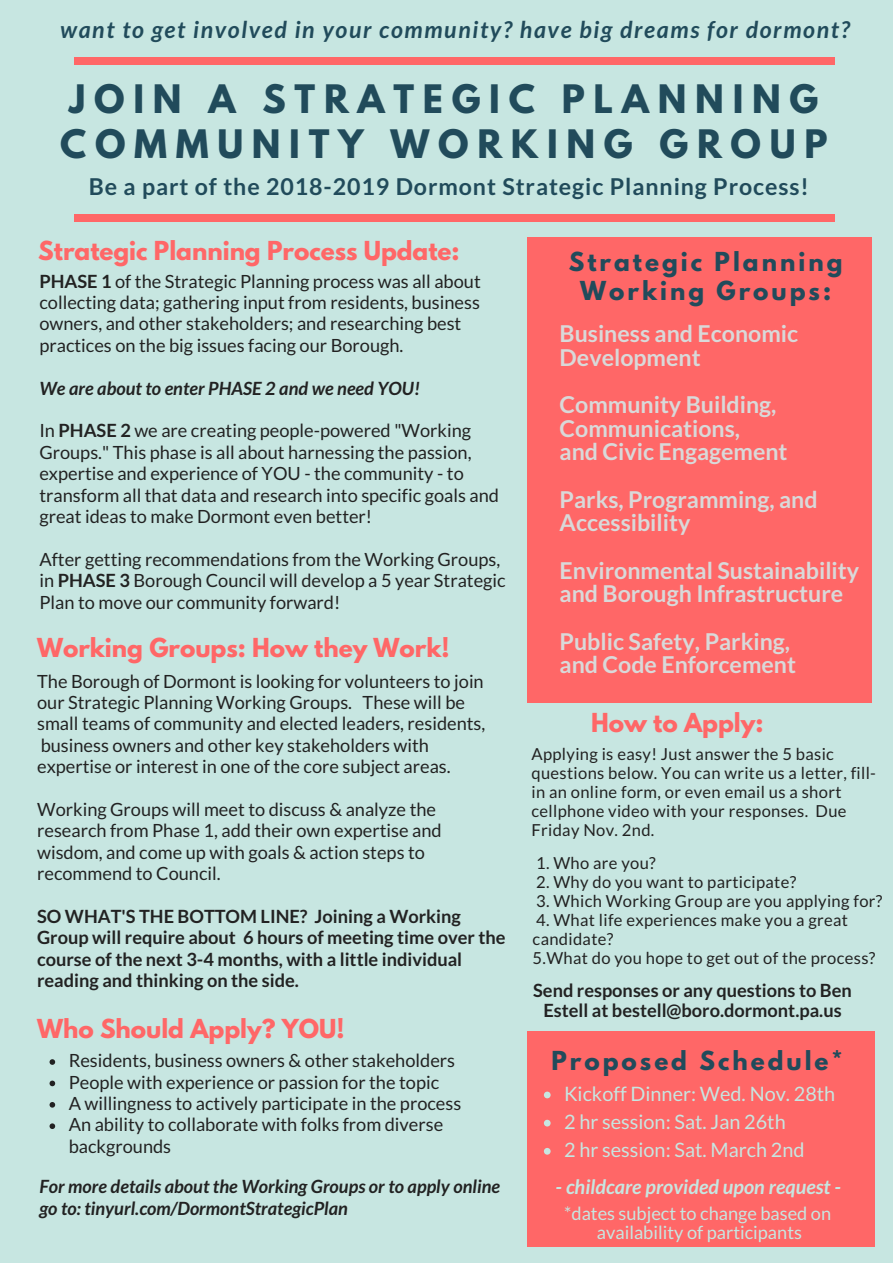
<style>
.page{position:relative;width:893px;height:1263px;background:#c7e6e1}
.page>*{position:absolute;margin:0;border:0;box-sizing:border-box;transform-origin:0 0}
.t1{font:700 34.8px/45px "League Spartan";letter-spacing:.25em;color:#214b5b}
.t2{font:700 23.25px/23.7px "Lato";color:#d9d9d9}
.t3{font:700 23.25px "League Spartan";color:#ff6767}
.t4{font:italic 700 23.25px "Lato";letter-spacing:.07em;color:#214b5b}
.t5{font:700 23.25px "Lato";letter-spacing:.04em;color:#214b5b}
.t6{font:700 23.25px/29.2px "League Spartan";letter-spacing:.13em;color:#214b5b;text-align:center}
.t7{font:19.8px/28.2px "Lato";color:#c7e6e1}
.t8{font:italic 700 19.8px "Lato";color:#c7e6e1}
.t9{font:18.15px/21.5px "Lato";color:#222}
.t10{font:700 18.15px/21.5px "Lato";color:#222}
.t11{font:italic 700 18.15px/21.5px "Lato";color:#222}
.t12{font:18.15px/19.2px "Lato";color:#c7e6e1;text-align:center}
.t13{font:16.5px/19.2px "Lato";letter-spacing:.02em;color:#222}
.s1{font-weight:700}
</style>
<div class="page">
<div style="left:74px;top:57px;width:761px;height:8px;background:#ff6767"></div>
<div style="left:527px;top:238px;width:344px;height:465px;background:#ff6767"></div>
<div style="left:74px;top:214px;width:761px;height:8px;background:#ff6767"></div>
<div style="left:527px;top:1031px;width:348px;height:215px;background:#ff6767"></div>
<svg style="left:544px;top:1091px;width:7px;height:7px"></svg>
<svg style="left:544px;top:1120px;width:7px;height:6px"></svg>
<svg style="left:544px;top:1148px;width:7px;height:7px"></svg>
<svg style="left:50px;top:1059px;width:5px;height:6px"></svg>
<svg style="left:50px;top:1080px;width:5px;height:6px"></svg>
<svg style="left:50px;top:1102px;width:5px;height:5px"></svg>
<svg style="left:50px;top:1123px;width:5px;height:6px"></svg>
<p class="t4" style="left:60px;top:15px;width:791px">want to get involved in your community? have big dreams for dormont?</p>
<h1 class="t1" style="left:60px;top:81px;width:769px">JOIN A STRATEGIC PLANNING<br>COMMUNITY WORKING GROUP</h1>
<p class="t5" style="left:89px;top:172px;width:721px">Be a part of the 2018-2019 Dormont Strategic Planning Process!</p>
<p class="t3" style="left:38px;top:239px;width:423px">Strategic Planning Process Update:</p>
<p class="t9" style="left:39px;top:270px;width:443px"><span class="s1">PHASE 1</span> of the Strategic Planning process was all about collecting data; gathering input from residents, business owners, and other stakeholders; and researching best practices on the big issues facing our Borough.</p>
<p class="t11" style="left:39px;top:377px;width:382px">We are about to enter PHASE 2 and we need YOU!</p>
<p class="t9" style="left:39px;top:420px;width:461px">In <span class="s1">PHASE 2</span> we are creating people-powered "Working Groups." This phase is all about harnessing the passion, expertise and experience of YOU - the community - to transform all that data and research into specific goals and great ideas to make Dormont even better!</p>
<p class="t9" style="left:39px;top:548px;width:468px">After getting recommendations from the Working Groups, in <span class="s1">PHASE 3</span> Borough Council will develop a 5 year Strategic<br>Plan to move our community forward!</p>
<p class="t3" style="left:37px;top:636px;width:414px">Working Groups: How they Work!</p>
<p class="t9" style="left:37px;top:670px;width:450px">The Borough of Dormont is looking for volunteers to join our Strategic Planning Working Groups. These will be small teams of community and elected leaders, residents, business owners and other key stakeholders with expertise or interest in one of the core subject areas.</p>
<p class="t9" style="left:37px;top:798px;width:406px">Working Groups will meet to discuss &amp; analyze the research from Phase 1, add their own expertise and wisdom, and come up with goals &amp; action steps to recommend to Council.</p>
<p class="t10" style="left:37px;top:905px;width:470px">SO WHAT'S THE BOTTOM LINE? Joining a Working Group will require about 6 hours of meeting time over the course of the next 3-4 months, with a little individual reading and thinking on the side.</p>
<p class="t3" style="left:37px;top:1017px;width:309px">Who Should Apply? YOU!</p>
<p class="t9" style="left:69px;top:1049px;width:394px">Residents, business owners &amp; other stakeholders People with experience or passion for the topic<br>A willingness to actively participate in the process An ability to collaborate with folks from diverse backgrounds</p>
<p class="t11" style="left:39px;top:1175px;width:462px">For more details about the Working Groups or to apply online go to: tinyurl.com/DormontStrategicPlan</p>
<p class="t6" style="left:569px;top:250px;width:275px">Strategic Planning<br>Working Groups:</p>
<p class="t2" style="left:560px;top:321px;width:240px">Business and Economic<br>Development</p>
<p class="t2" style="left:560px;top:392px;width:229px">Community Building,<br>Communications,<br>and Civic Engagement</p>
<p class="t2" style="left:560px;top:487px;width:260px">Parks, Programming, and<br>Accessibility</p>
<p class="t2" style="left:560px;top:558px;width:301px">Environmental Sustainability and Borough Infrastructure</p>
<p class="t2" style="left:560px;top:629px;width:238px">Public Safety, Parking, and Code Enforcement</p>
<p class="t3" style="left:591px;top:711px;width:174px">How to Apply:</p>
<p class="t13" style="left:531px;top:743px;width:346px">Applying is easy! Just answer the 5 basic questions below. You can write us a letter, fill&shy;in an online form, or even email us a short cellphone video with your responses. Due Friday Nov. 2nd.</p>
<p class="t13" style="left:536px;top:853px;width:121px">1. Who are you?</p>
<p class="t13" style="left:536px;top:872px;width:262px">2. Why do you want to participate?</p>
<p class="t13" style="left:536px;top:891px;width:348px">3. Which Working Group are you applying for?</p>
<p class="t13" style="left:533px;top:910px;width:344px">4. What life experiences make you a great candidate?<br>5.What do you hope to get out of the process?</p>
<p class="t10" style="left:533px;top:980px;width:320px;line-height:20.2px;text-align:center">Send responses or any questions to Ben<br>Estell at bestell@boro.dormont.pa.us</p>
<p class="t6" style="left:551px;top:1049px;width:293px">Proposed Schedule*</p>
<p class="t7" style="left:564px;top:1079px;width:273px">Kickoff Dinner: Wed. Nov. 28th<br>2 hr session: Sat. Jan 26th<br>2 hr session: Sat. March 2nd</p>
<p class="t8" style="left:556px;top:1175px;width:287px">- childcare provided upon request -</p>
<p class="t12" style="left:564px;top:1203px;width:268px">*dates subject to change based on availability of participants</p>
</div>
